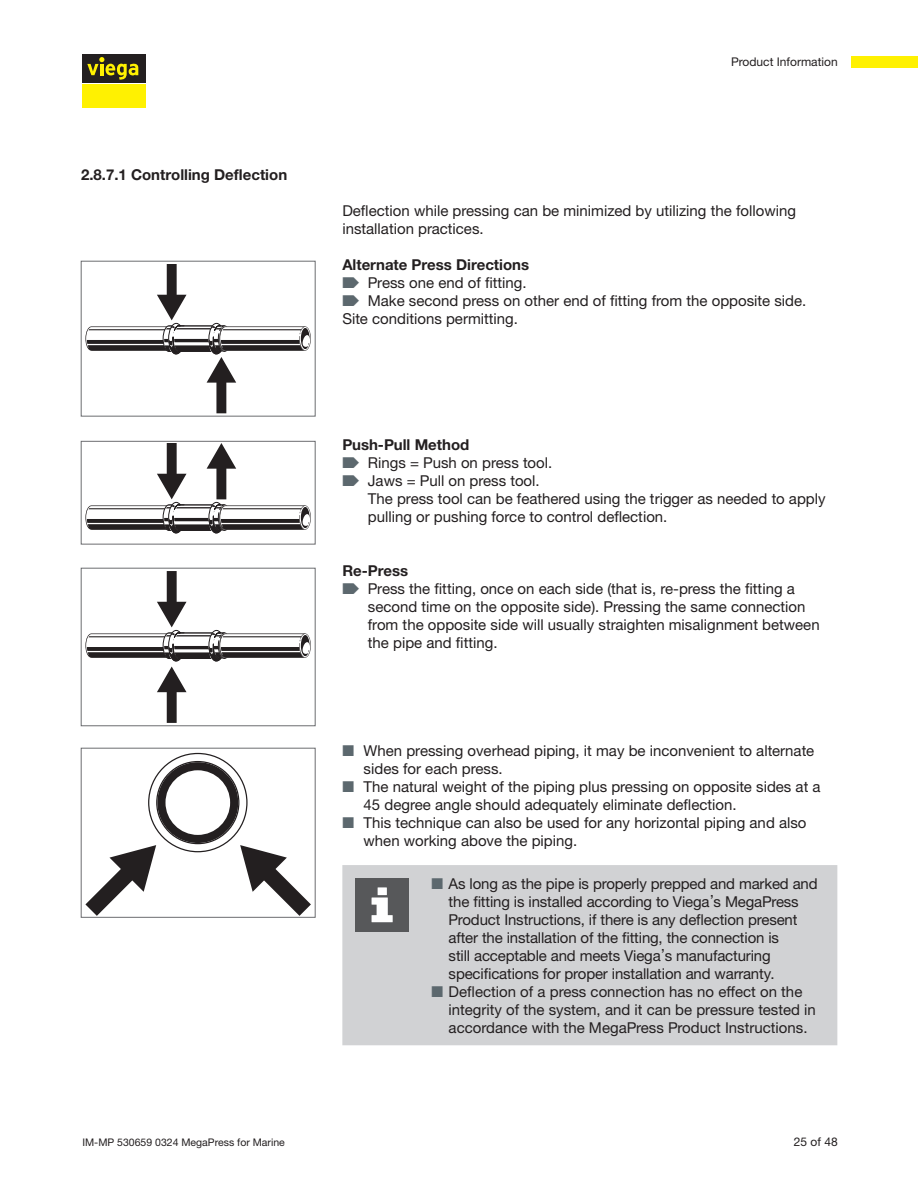
<style>
.page{position:relative;width:918px;height:1188px;background:#fff}
.page>*{position:absolute;margin:0;border:0;box-sizing:border-box;transform-origin:0 0}
.t1{font:15px/18px "M Ying Hei PR Cfor Viega W4";color:#231f20}
.t2{font:15px "M Ying Hei PR Cfor Viega W7";color:#231f20}
.t3{font:12px "M Ying Hei PR Cfor Viega W4";color:#231f20}
.t4{font:10.5px "M Ying Hei PR Cfor Viega W4";color:#231f20}
.s1{color:#5c686e}
</style>
<div class="page">
<div style="left:851px;top:56px;width:67px;height:11px;background:#fff101"></div>
<div style="left:82px;top:85px;width:63px;height:23px;background:#fff101"></div>
<div style="left:82px;top:54px;width:63px;height:28px;background:#231f20"></div>
<svg style="left:87px;top:57px;width:51px;height:23px"></svg>
<div style="left:216px;top:378px;width:10px;height:35px;background:#231f20"></div>
<div style="left:167px;top:264px;width:10px;height:35px;background:#231f20"></div>
<svg style="left:85px;top:295px;width:226px;height:88px"></svg>
<div style="left:81px;top:261px;width:234px;height:155px;border:1px solid #6c6d70"></div>
<svg style="left:85px;top:443px;width:226px;height:90px"></svg>
<div style="left:81px;top:441px;width:234px;height:103px;border:1px solid #6c6d70"></div>
<div style="left:167px;top:688px;width:10px;height:35px;background:#231f20"></div>
<svg style="left:157px;top:667px;width:30px;height:25px"></svg>
<div style="left:167px;top:571px;width:10px;height:35px;background:#231f20"></div>
<svg style="left:85px;top:602px;width:226px;height:59px"></svg>
<div style="left:81px;top:568px;width:234px;height:158px;border:1px solid #6c6d70"></div>
<svg style="left:85px;top:753px;width:226px;height:163px"></svg>
<div style="left:81px;top:748px;width:234px;height:170px;border:1px solid #6c6d70"></div>
<div style="left:342px;top:865px;width:495px;height:180px;background:#d1d2d4"></div>
<div style="left:355px;top:878px;width:54px;height:54px;background:#57585a"></div>
<svg style="left:372px;top:887px;width:21px;height:35px"></svg>
<p class="t2" style="left:81px;top:165px;width:208px">2.8.7.1 Controlling Deflection</p>
<p class="t3" style="left:731px;top:54px;width:108px">Product Information</p>
<p class="t1" style="left:342px;top:202px;width:455px">Deflection while pressing can be minimized by utilizing the following installation practices.</p>
<p class="t2" style="left:342px;top:255px;width:188px">Alternate Press Directions</p>
<p class="t1" style="left:342px;top:274px;width:466px"><span class="s1">▶</span> Press one end of fitting.<br><span class="s1">▶</span> Make second press on other end of fitting from the opposite side.<br>Site conditions permitting.</p>
<p class="t2" style="left:342px;top:435px;width:129px">Push-Pull Method</p>
<p class="t1" style="left:342px;top:454px;width:211px"><span class="s1">▶</span> Rings = Push on press tool.</p>
<p class="t1" style="left:342px;top:472px;width:199px"><span class="s1">▶</span> Jaws = Pull on press tool.</p>
<p class="t1" style="left:368px;top:490px;width:459px">The press tool can be feathered using the trigger as needed to apply</p>
<p class="t1" style="left:368px;top:508px;width:301px">pulling or pushing force to control deflection.</p>
<p class="t2" style="left:342px;top:561px;width:67px">Re-Press</p>
<p class="t1" style="left:368px;top:580px;width:453px;text-indent:-26px"><span class="s1">▶</span> Press the fitting, once on each side (that is, re-press the fitting a second time on the opposite side). Pressing the same connection from the opposite side will usually straighten misalignment between the pipe and fitting.</p>
<p class="t1" style="left:364px;top:742px;width:452px;text-indent:-21px"><span class="s1">■</span> When pressing overhead piping, it may be inconvenient to alternate sides for each press.</p>
<p class="t1" style="left:364px;top:778px;width:459px;text-indent:-21px"><span class="s1">■</span> The natural weight of the piping plus pressing on opposite sides at a<br>45 degree angle should adequately eliminate deflection.</p>
<p class="t1" style="left:364px;top:814px;width:444px;text-indent:-21px"><span class="s1">■</span> This technique can also be used for any horizontal piping and also when working above the piping.</p>
<p class="t1" style="left:449px;top:874px;width:371px;text-indent:-17px"><span class="s1">■</span> As long as the pipe is properly prepped and marked and the fitting is installed according to Viega’s MegaPress Product Instructions, if there is any deflection present after the installation of the fitting, the connection is<br>still acceptable and meets Viega’s manufacturing specifications for proper installation and warranty.</p>
<p class="t1" style="left:449px;top:982px;width:369px;text-indent:-17px"><span class="s1">■</span> Deflection of a press connection has no effect on the integrity of the system, and it can be pressure tested in accordance with the MegaPress Product Instructions.</p>
<p class="t4" style="left:82px;top:1136px;width:204px">IM-MP 530659 0324 MegaPress for Marine</p>
<p class="t3" style="left:794px;top:1135px;width:45px">25 of 48</p>
</div>
